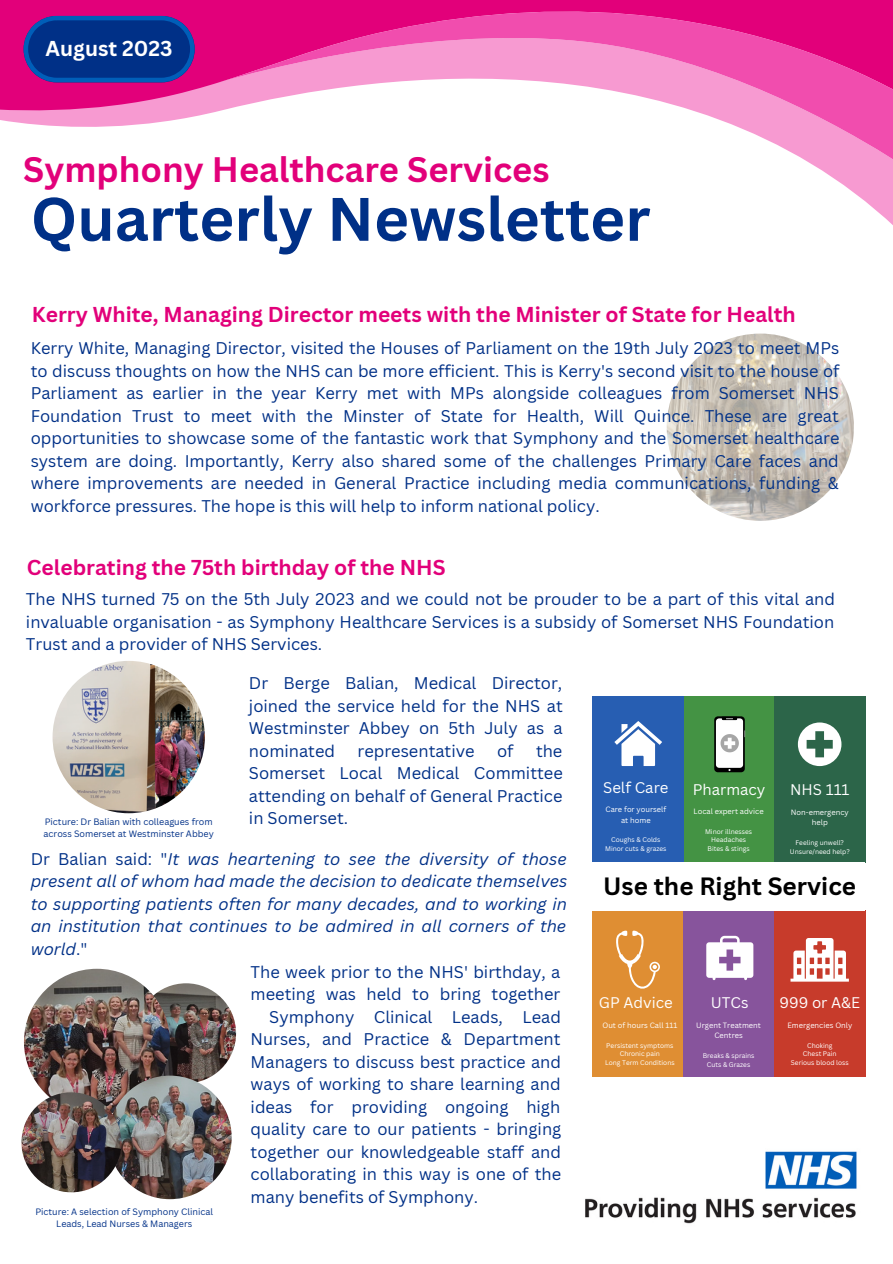
<style>
.page{position:relative;width:893px;height:1264px;background:#fff}
.page>*{position:absolute;margin:0;border:0;box-sizing:border-box;transform-origin:0 0}
.t1{font:700 60px "Canva Sans";color:#003087}
.t2{font:700 34.5px "Canva Sans";color:#e2007a}
.t3{font:700 24.3px "Canva Sans";color:#000}
.t4{font:700 21px "Canva Sans";color:#e2007a}
.t5{font:700 21px "Canva Sans";color:#fff}
.t6{font:16.5px/22.5px "Canva Sans";color:#003087;text-align:justify}
.t7{font:italic 16.5px/22.5px "Canva Sans";color:#003087;text-align:justify}
.t8{font:15px "Canva Sans";color:#fff}
.t9{font:9px/12px "Canva Sans";color:#003087;text-align:center}
.t10{font:7.5px/10.4px "Canva Sans";color:#fff;text-align:center}
.t11{font:6.6px "Canva Sans";color:#fff}
.s1{font-style:normal}
</style>
<div class="page">
<svg style="left:0;top:114px;width:892px;height:110px"></svg>
<svg style="left:0;top:0;width:217px;height:114px;background:#e41c89"></svg>
<svg style="left:217px;top:0;width:675px;height:174px"></svg>
<svg style="left:24px;top:16px;width:171px;height:66px;background:#11338d"></svg>
<img style="left:585px;top:1151px;width:272px;height:73px">
<img style="left:666px;top:333px;width:187px;height:188px;border-radius:50%">
<div style="left:592px;top:910px;width:92px;height:166px;background:#df8e33"></div>
<div style="left:683px;top:910px;width:91px;height:166px;background:#87549c"></div>
<div style="left:774px;top:910px;width:91px;height:166px;background:#c73b2b"></div>
<svg style="left:616px;top:930px;width:44px;height:59px"></svg>
<svg style="left:706px;top:935px;width:47px;height:45px"></svg>
<svg style="left:790px;top:938px;width:58px;height:43px"></svg>
<div style="left:683px;top:696px;width:91px;height:166px;background:#449344"></div>
<div style="left:592px;top:696px;width:92px;height:166px;background:#275eb2"></div>
<div style="left:774px;top:696px;width:91px;height:166px;background:#2c6549"></div>
<svg style="left:797px;top:722px;width:44px;height:44px"></svg>
<svg style="left:614px;top:721px;width:48px;height:45px"></svg>
<svg style="left:714px;top:716px;width:30px;height:56px"></svg>
<div style="left:716px;top:718px;width:27px;height:49px;background:#fff;border-radius:3px"></div>
<svg style="left:721px;top:716px;width:16px;height:4px"></svg>
<svg style="left:720px;top:734px;width:18px;height:18px"></svg>
<img style="left:136px;top:983px;width:100px;height:100px;border-radius:50%">
<img style="left:24px;top:968px;width:146px;height:146px;border-radius:50%">
<img style="left:108px;top:1075px;width:124px;height:124px;border-radius:50%">
<img style="left:21px;top:1092px;width:100px;height:100px;border-radius:50%">
<img style="left:53px;top:661px;width:152px;height:152px;border-radius:50%">
<p class="t5" style="left:46px;top:34px;width:128px">August 2023</p>
<p class="t2" style="left:23px;top:145px;width:527px">Symphony Healthcare Services</p>
<p class="t1" style="left:31px;top:177px;width:621px">Quarterly Newsletter</p>
<p class="t4" style="left:32px;top:300px;width:765px">Kerry White, Managing Director meets with the Minister of State for Health</p>
<p class="t6" style="left:31px;top:336px;width:810px">Kerry White, Managing Director, visited the Houses of Parliament on the 19th July 2023 to meet MPs to discuss thoughts on how the NHS can be more efficient. This is Kerry's second visit to the house of Parliament as earlier in the year Kerry met with MPs alongside colleagues from Somerset NHS Foundation Trust to meet with the Minster of State for Health, Will Quince. These are great opportunities to showcase some of the fantastic work that Symphony and the Somerset healthcare system are doing. Importantly, Kerry also shared some of the challenges Primary Care faces and where improvements are needed in General Practice including media communications, funding &amp; workforce pressures. The hope is this will help to inform national policy.</p>
<p class="t4" style="left:27px;top:552px;width:420px">Celebrating the 75th birthday of the NHS</p>
<p class="t6" style="left:26px;top:588px;width:810px">The NHS turned 75 on the 5th July 2023 and we could not be prouder to be a part of this vital and invaluable organisation - as Symphony Healthcare Services is a subsidy of Somerset NHS Foundation Trust and a provider of NHS Services.</p>
<p class="t6" style="left:249px;top:671px;width:315px">Dr Berge Balian, Medical Director, joined the service held for the NHS at Westminster Abbey on 5th July as a nominated</p>
<p class="t6" style="left:357px;top:739px;width:119px">representative</p>
<p class="t6" style="left:497px;top:739px;width:18px">of</p>
<p class="t6" style="left:249px;top:739px;width:315px;text-indent:287px">the Somerset Local Medical Committee attending on behalf of General Practice in Somerset.</p>
<p class="t7" style="left:31px;top:847px;width:538px"><span class="s1">Dr Balian said: "</span>It was heartening to see the diversity of those present all of whom had made the decision to dedicate themselves to supporting patients often for many decades, and to working in an institution that continues to be admired in all corners of the world<span class="s1">."</span></p>
<p class="t9" style="left:44px;top:815px;width:172px;text-align:left">Picture: Dr Balian with colleagues from across Somerset at Westminster Abbey</p>
<p class="t9" style="left:35px;top:1205px;width:179px">Picture: A selection of Symphony Clinical<br>Leads, Lead Nurses &amp; Managers</p>
<p class="t6" style="left:250px;top:960px;width:311px">The week prior to the NHS' birthday, a</p>
<p class="t6" style="left:250px;top:982px;width:311px">meeting was held to bring together</p>
<p class="t6" style="left:269px;top:1005px;width:293px">Symphony Clinical Leads, Lead</p>
<p class="t6" style="left:250px;top:1027px;width:311px">Nurses, and Practice &amp; Department</p>
<p class="t6" style="left:250px;top:1050px;width:312px">Managers to discuss best practice and</p>
<p class="t6" style="left:250px;top:1072px;width:311px">ways of working to share learning and</p>
<p class="t6" style="left:250px;top:1095px;width:311px">ideas for providing ongoing high</p>
<p class="t6" style="left:250px;top:1117px;width:312px">quality care to our patients - bringing</p>
<p class="t6" style="left:250px;top:1140px;width:312px">together our knowledgeable staff and</p>
<p class="t6" style="left:250px;top:1162px;width:312px">collaborating in this way is one of the</p>
<p class="t6" style="left:250px;top:1185px;width:229px">many benefits of Symphony.</p>
<p class="t8" style="left:603px;top:777px;width:67px">Self Care</p>
<p class="t8" style="left:692px;top:779px;width:74px">Pharmacy</p>
<p class="t8" style="left:790px;top:779px;width:61px">NHS 111</p>
<p class="t10" style="left:605px;top:804px;width:62px">Care for yourself at home</p>
<p class="t11" style="left:611px;top:835px;width:51px">Coughs &amp; Colds</p>
<p class="t11" style="left:605px;top:844px;width:63px">Minor cuts &amp; grazes</p>
<p class="t10" style="left:693px;top:806px;width:72px">Local expert advice</p>
<p class="t11" style="left:705px;top:826px;width:49px">Minor illnesses</p>
<p class="t11" style="left:711px;top:835px;width:36px">Headaches</p>
<p class="t11" style="left:707px;top:844px;width:44px">Bites &amp; stings</p>
<p class="t10" style="left:790px;top:806px;width:59px">Non-emergency help</p>
<p class="t11" style="left:795px;top:837px;width:50px">Feeling unwell?</p>
<p class="t11" style="left:789px;top:846px;width:61px">Unsure/need help?</p>
<p class="t3" style="left:603px;top:869px;width:254px">Use the Right Service</p>
<p class="t8" style="left:599px;top:991px;width:75px">GP Advice</p>
<p class="t8" style="left:710px;top:991px;width:39px">UTCs</p>
<p class="t8" style="left:779px;top:991px;width:82px">999 or A&amp;E</p>
<p class="t10" style="left:602px;top:1019px;width:76px">Out of hours Call 111</p>
<p class="t11" style="left:606px;top:1040px;width:69px">Persistent symptoms</p>
<p class="t11" style="left:619px;top:1049px;width:42px">Chronic pain</p>
<p class="t11" style="left:605px;top:1058px;width:71px">Long Term Conditions</p>
<p class="t10" style="left:696px;top:1019px;width:66px">Urgent Treatment<br>Centres</p>
<p class="t11" style="left:702px;top:1051px;width:53px">Breaks &amp; sprains</p>
<p class="t11" style="left:706px;top:1059px;width:45px">Cuts &amp; Grazes</p>
<p class="t10" style="left:787px;top:1019px;width:66px">Emergencies Only</p>
<p class="t11" style="left:807px;top:1040px;width:27px">Choking</p>
<p class="t11" style="left:802px;top:1049px;width:35px">Chest Pain</p>
<p class="t11" style="left:790px;top:1058px;width:59px">Serious blood loss</p>
</div>
